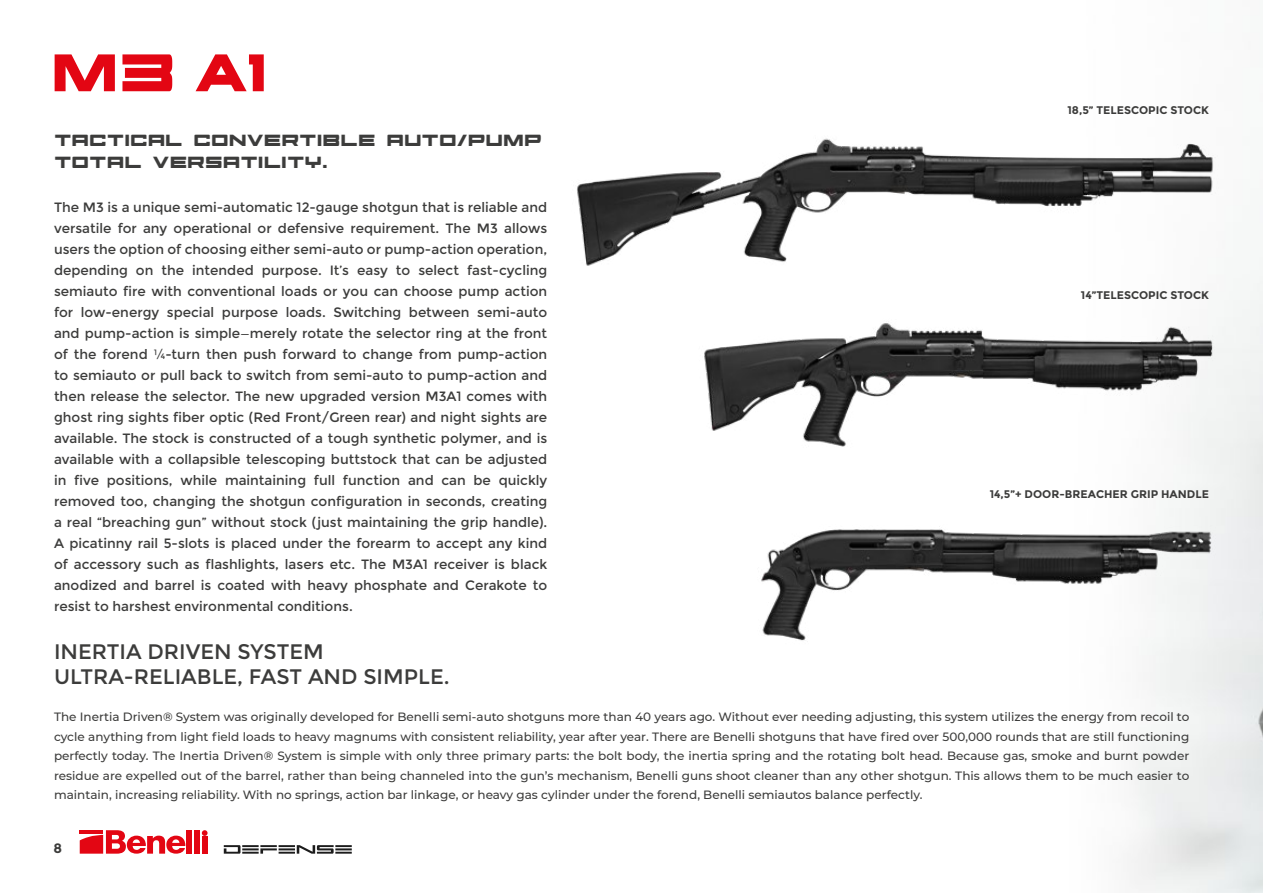
<style>
.page{position:relative;width:1263px;height:893px;background:#fff}
.page>*{position:absolute;margin:0;border:0;box-sizing:border-box;transform-origin:0 0}
.t1{font:90.45px "Future Forces";color:#e30613}
.t2{font:27.75px/22.5px "Future Forces";color:#3c3c3b}
.t3{font:21px/25.2px "Montserrat";color:#3c3c3b}
.t4{font:13.5px/21px "Montserrat";color:#3c3c3b;text-align:justify}
.t5{font:700 13.5px "Montserrat";color:#3c3c3b}
.t6{font:500 12px/19.5px "Montserrat";color:#3c3c3b;text-align:justify}
.t7{font:700 11.1px "Montserrat";color:#3c3c3b}
</style>
<div class="page">
<img style="left:79px;top:486px;width:1184px;height:407px">
<img style="left:733px;top:517px;width:506px;height:133px">
<img style="left:704px;top:276px;width:559px;height:210px">
<img style="left:577px;top:138px;width:670px;height:144px">
<svg style="left:224px;top:845px;width:128px;height:9px"></svg>
<div style="left:187px;top:830px;width:5px;height:24px;background:#e30613"></div>
<div style="left:194px;top:830px;width:6px;height:24px;background:#e30613"></div>
<div style="left:202px;top:837px;width:6px;height:17px;background:#e30613"></div>
<svg style="left:202px;top:830px;width:6px;height:6px"></svg>
<svg style="left:80px;top:830px;width:106px;height:24px"></svg>
<h1 class="t1" style="left:51px;top:7px;width:218px">m3 A1</h1>
<h2 class="t2" style="left:54px;top:125px;width:489px">tactical convertible auto/pump total versatility.</h2>
<p class="t4" style="left:54px;top:197px;width:495px">The M3 is a unique semi-automatic 12-gauge shotgun that is reliable and versatile for any operational or defensive requirement. The M3 allows users the option of choosing either semi-auto or pump-action operation, depending on the intended purpose. It’s easy to select fast-cycling semiauto fire with conventional loads or you can choose pump action for low-energy special purpose loads. Switching between semi-auto and pump-action is simple—merely rotate the selector ring at the front of the forend ¼-turn then push forward to change from pump-action to semiauto or pull back to switch from semi-auto to pump-action and then release the selector. The new upgraded version M3A1 comes with ghost ring sights fiber optic (Red Front/Green rear) and night sights are available. The stock is constructed of a tough synthetic polymer, and is available with a collapsible telescoping buttstock that can be adjusted in five positions, while maintaining full function and can be quickly removed too, changing the shotgun configuration in seconds, creating a real “breaching gun” without stock (just maintaining the grip handle).<br>A picatinny rail 5-slots is placed under the forearm to accept any kind of accessory such as flashlights, lasers etc. The M3A1 receiver is black anodized and barrel is coated with heavy phosphate and Cerakote to resist to harshest environmental conditions.</p>
<p class="t7" style="left:1067px;top:104px;width:143px">18,5” TELESCOPIC STOCK</p>
<p class="t7" style="left:1081px;top:288px;width:130px">14”TELESCOPIC STOCK</p>
<p class="t7" style="left:990px;top:488px;width:221px">14,5”+ DOOR-BREACHER GRIP HANDLE</p>
<h3 class="t3" style="left:54px;top:639px;width:397px">INERTIA DRIVEN SYSTEM<br>ULTRA-RELIABLE, FAST AND SIMPLE.</h3>
<p class="t6" style="left:54px;top:707px;width:1137px">The Inertia Driven® System was originally developed for Benelli semi-auto shotguns more than 40 years ago. Without ever needing adjusting, this system utilizes the energy from recoil to cycle anything from light field loads to heavy magnums with consistent reliability, year after year. There are Benelli shotguns that have fired over 500,000 rounds that are still functioning perfectly today. The Inertia Driven® System is simple with only three primary parts: the bolt body, the inertia spring and the rotating bolt head. Because gas, smoke and burnt powder residue are expelled out of the barrel, rather than being channeled into the gun’s mechanism, Benelli guns shoot cleaner than any other shotgun. This allows them to be much easier to maintain, increasing reliability. With no springs, action bar linkage, or heavy gas cylinder under the forend, Benelli semiautos balance perfectly.</p>
<p class="t5" style="left:53px;top:840px;width:10px">8</p>
</div>
